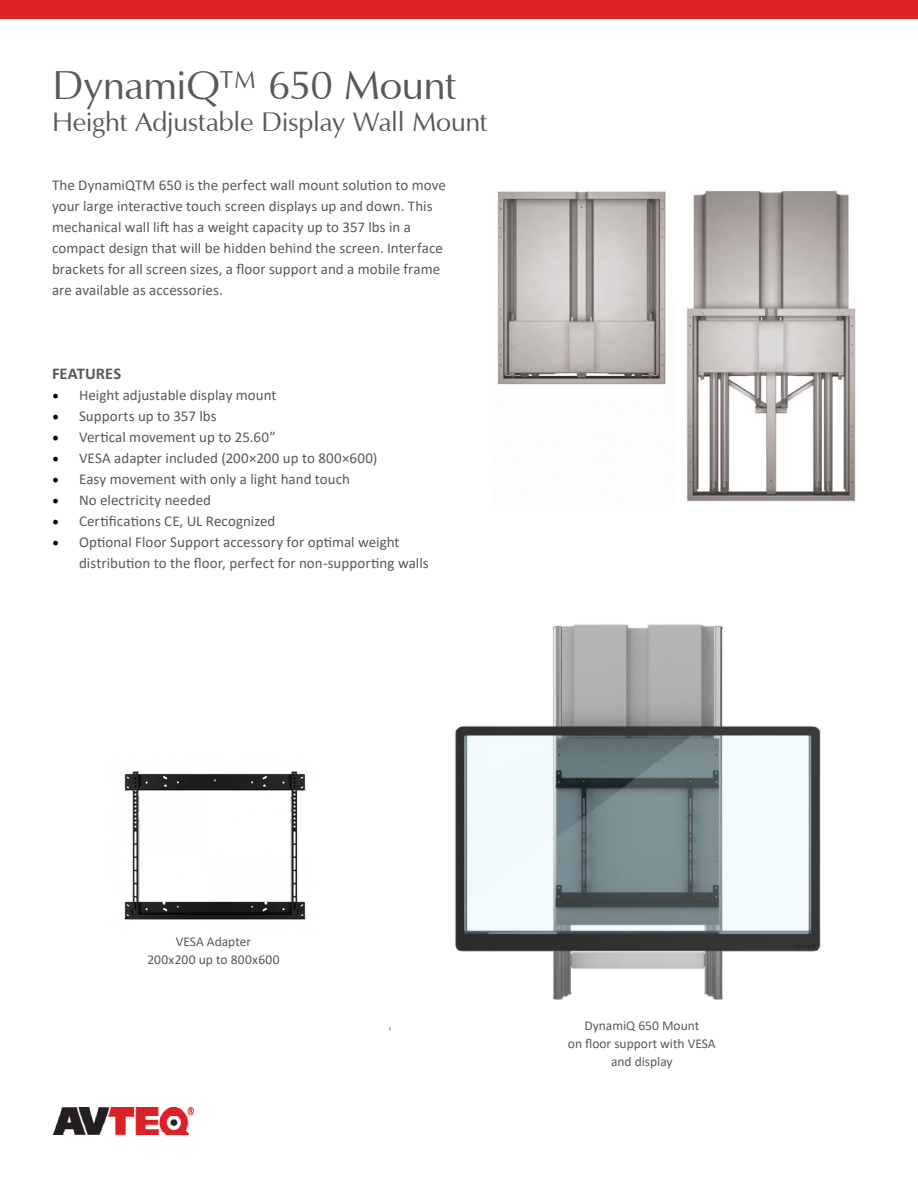
<style>
.page{position:relative;width:918px;height:1188px;background:#fff}
.page>*{position:absolute;margin:0;border:0;box-sizing:border-box;transform-origin:0 0}
.t1{font:40.5px "Optima";letter-spacing:-.02em;color:#58595b}
.t2{font:27px "Optima";letter-spacing:-.02em;color:#58595b}
.t3{font:700 16.5px "Calibri";color:#58595b}
.t4{font:15px/21px "Calibri";letter-spacing:.005em;color:#58595b}
.t5{font:13.5px/18px "Calibri";color:#58595b;text-align:center}
.s1{font-family:"Minion Pro";font-size:18px;color:#000}
</style>
<div class="page">
<div style="left:0;top:0;width:918px;height:19px;background:#db2328"></div>
<img style="left:497px;top:190px;width:359px;height:312px">
<img style="left:54px;top:1108px;width:140px;height:27px">
<img style="left:124px;top:771px;width:182px;height:149px">
<img style="left:455px;top:624px;width:366px;height:376px">
<h1 class="t1" style="left:52px;top:65px;width:406px">DynamiQ™ 650 Mount</h1>
<h2 class="t2" style="left:52px;top:108px;width:437px">Height Adjustable Display Wall Mount</h2>
<p class="t4" style="left:52px;top:174px;width:396px">The DynamiQTM 650 is the perfect wall mount solution to move your large interactive touch screen displays up and down. This mechanical wall lift has a weight capacity up to 357 lbs in a compact design that will be hidden behind the screen. Interface brackets for all screen sizes, a floor support and a mobile frame are available as accessories.</p>
<p class="t3" style="left:52px;top:362px;width:71px">FEATURES</p>
<p class="t4" style="left:52px;top:384px;width:226px"><span class="s1">•</span> Height adjustable display mount</p>
<p class="t4" style="left:52px;top:405px;width:166px"><span class="s1">•</span> Supports up to 357 lbs</p>
<p class="t4" style="left:52px;top:426px;width:225px"><span class="s1">•</span> Vertical movement up to 25.60″</p>
<p class="t4" style="left:52px;top:447px;width:327px"><span class="s1">•</span> VESA adapter included (200×200 up to 800×600)</p>
<p class="t4" style="left:52px;top:468px;width:300px"><span class="s1">•</span> Easy movement with only a light hand touch</p>
<p class="t4" style="left:52px;top:489px;width:161px"><span class="s1">•</span> No electricity needed</p>
<p class="t4" style="left:52px;top:510px;width:225px"><span class="s1">•</span> Certifications CE, UL Recognized</p>
<p class="t4" style="left:79px;top:531px;width:351px;text-indent:-27px"><span class="s1">•</span> Optional Floor Support accessory for optimal weight distribution to the floor, perfect for non-supporting walls</p>
<p class="t5" style="left:147px;top:932px;width:134px">VESA Adapter<br>200x200 up to 800x600</p>
<p class="t5" style="left:568px;top:1016px;width:149px">DynamiQ 650 Mount<br>on floor support with VESA and display</p>
</div>
